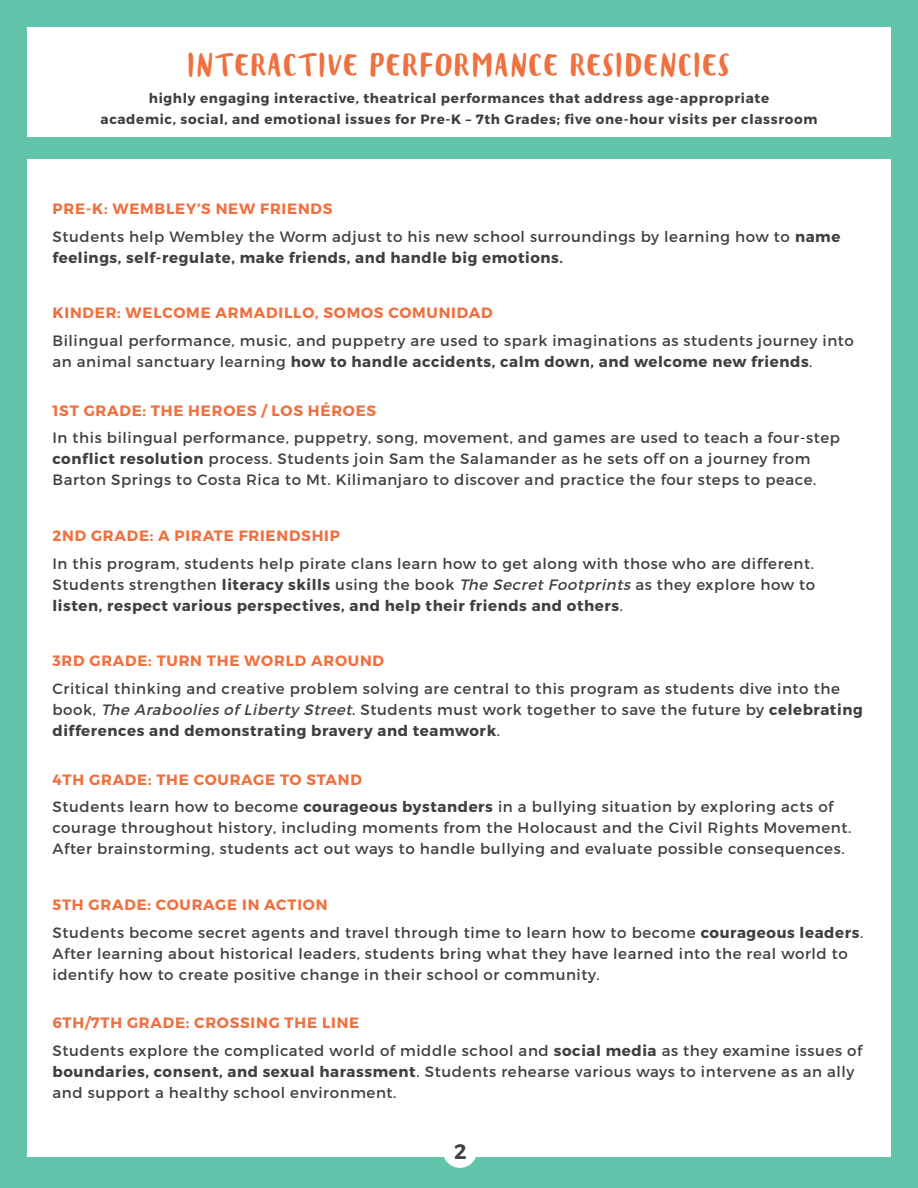
<style>
.page{position:relative;width:918px;height:1188px;background:#62c4ab}
.page>*{position:absolute;margin:0;border:0;box-sizing:border-box;transform-origin:0 0}
.t1{font:25.5px "Blog Script";letter-spacing:.05em;color:#f07140}
.t2{font:600 21px "Montserrat";color:#423f3e}
.t3{font:15px/21px "Montserrat";letter-spacing:.04em;color:#423f3e}
.t4{font:700 15px "Montserrat";letter-spacing:.05em;color:#f07140}
.t5{font:700 13.5px "Montserrat";letter-spacing:.05em;color:#423f3e}
.s1{font-weight:700}
.s2{font-weight:600}
.s3{font-style:italic}
</style>
<div class="page">
<div style="left:27px;top:27px;width:864px;height:110px;background:#fff"></div>
<div style="left:27px;top:159px;width:864px;height:997px;background:#fff"></div>
<div style="left:443px;top:1132px;width:34px;height:36px;background:#fff;border-radius:50%"></div>
<p class="t1" style="left:187px;top:52px;width:545px">INTERACTIVE PERFORMANCE RESIDENCIES</p>
<p class="t5" style="left:149px;top:90px;width:622px">highly engaging interactive, theatrical performances that address age-appropriate</p>
<p class="t5" style="left:101px;top:111px;width:718px">academic, social, and emotional issues for Pre-K – 7th Grades; five one-hour visits per classroom</p>
<p class="t4" style="left:53px;top:199px;width:281px">PRE-K: WEMBLEY’S NEW FRIENDS</p>
<p class="t3" style="left:52px;top:226px;width:790px">Students help Wembley the Worm adjust to his new school surroundings by learning how to <span class="s1">name feelings, self-regulate, make friends, and handle big emotions</span><span class="s2">.</span></p>
<p class="t4" style="left:53px;top:303px;width:441px">KINDER: WELCOME ARMADILLO, SOMOS COMUNIDAD</p>
<p class="t3" style="left:52px;top:330px;width:803px">Bilingual performance, music, and puppetry are used to spark imaginations as students journey into an animal sanctuary learning <span class="s1">how to handle accidents, calm down, and welcome new friends</span>.</p>
<p class="t4" style="left:52px;top:401px;width:325px">1ST GRADE: THE HEROES / LOS HÉROES</p>
<p class="t3" style="left:52px;top:427px;width:789px">In this bilingual performance, puppetry, song, movement, and games are used to teach a four-step <span class="s1">conflict resolution</span> process. Students join Sam the Salamander as he sets off on a journey from<br>Barton Springs to Costa Rica to Mt. Kilimanjaro to discover and practice the four steps to peace.</p>
<p class="t4" style="left:52px;top:526px;width:289px">2ND GRADE: A PIRATE FRIENDSHIP</p>
<p class="t3" style="left:52px;top:553px;width:764px;text-align:justify">In this program, students help pirate clans learn how to get along with those who are different.<br>Students strengthen <span class="s1">literacy skills</span> using the book <span class="s3">The Secret Footprints</span> as they explore how to <span class="s1">listen, respect various perspectives, and help their friends and others</span>.</p>
<p class="t4" style="left:52px;top:651px;width:333px">3RD GRADE: TURN THE WORLD AROUND</p>
<p class="t3" style="left:52px;top:678px;width:812px">Critical thinking and creative problem solving are central to this program as students dive into the book, <span class="s3">The Araboolies of Liberty Street</span>. Students must work together to save the future by <span class="s1">celebrating differences and demonstrating bravery and teamwork</span>.</p>
<p class="t4" style="left:52px;top:770px;width:311px">4TH GRADE: THE COURAGE TO STAND</p>
<p class="t3" style="left:52px;top:796px;width:800px">Students learn how to become <span class="s1">courageous bystanders</span> in a bullying situation by exploring acts of courage throughout history, including moments from the Holocaust and the Civil Rights Movement.<br>After brainstorming, students act out ways to handle bullying and evaluate possible consequences.</p>
<p class="t4" style="left:52px;top:895px;width:277px">5TH GRADE: COURAGE IN ACTION</p>
<p class="t3" style="left:52px;top:922px;width:812px">Students become secret agents and travel through time to learn how to become <span class="s1">courageous leaders</span>.<br>After learning about historical leaders, students bring what they have learned into the real world to identify how to create positive change in their school or community.</p>
<p class="t4" style="left:52px;top:1014px;width:308px">6TH/7TH GRADE: CROSSING THE LINE</p>
<p class="t3" style="left:52px;top:1040px;width:811px">Students explore the complicated world of middle school and <span class="s1">social media</span> as they examine issues of <span class="s1">boundaries, consent, and sexual harassment</span>. Students rehearse various ways to intervene as an ally and support a healthy school environment.</p>
<p class="t2" style="left:454px;top:1138px;width:14px">2</p>
</div>
